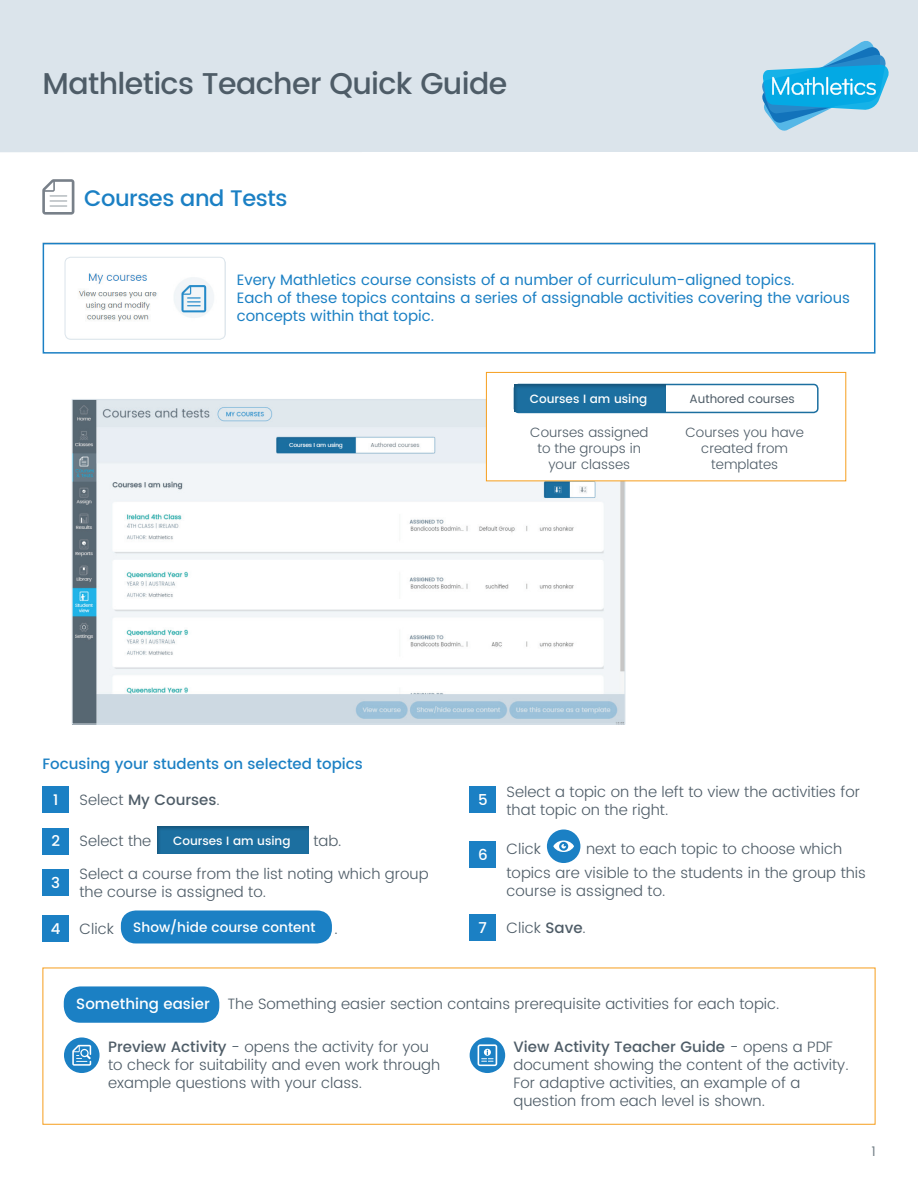
<style>
.page{position:relative;width:918px;height:1188px;background:#fff}
.page>*{position:absolute;margin:0;border:0;box-sizing:border-box;transform-origin:0 0}
.t1{font:500 30px "Poppins";letter-spacing:-.02em;color:#4e5c67}
.t2{font:500 22.5px "Poppins";letter-spacing:-.02em;color:#1b80c4}
.t3{font:300 15px/18px "Poppins";color:#4e5c67}
.t4{font:15px/18px "Poppins";color:#1b80c4}
.t5{font:500 15px "Poppins";color:#1b80c4}
.t6{font:500 15px "Poppins";color:#fff}
.t7{font:500 15px "Poppins";color:#4e5c67}
.t8{font:500 13.65px "Poppins";color:#fff}
.t9{font:300 13.5px/16.2px "Poppins";color:#4e5c67;text-align:center}
.t10{font:13.5px "Poppins";color:#758188}
.t11{font:500 12px "Poppins";color:#fff}
.t12{font:12px "Poppins";color:#4e5c67}
.s1{font-weight:300}
.s2{font-weight:500}
</style>
<div class="page">
<hr style="left:43px;top:242px;width:832px;height:1px;background:#e1e2e2">
<svg style="left:42px;top:179px;width:32px;height:36px"></svg>
<div style="left:43px;top:243px;width:832px;height:111px;border:2px solid #1b80c4"></div>
<img style="left:65px;top:258px;width:159px;height:80px">
<div style="left:65px;top:257px;width:161px;height:83px;border:1px solid #dbe4eb;border-radius:6px"></div>
<div style="left:43px;top:786px;width:26px;height:27px;background:#1b80c4"></div>
<div style="left:43px;top:869px;width:26px;height:27px;background:#1b80c4"></div>
<div style="left:470px;top:786px;width:26px;height:27px;background:#1b80c4"></div>
<div style="left:470px;top:915px;width:26px;height:26px;background:#1b80c4"></div>
<div style="left:547px;top:830px;width:33px;height:33px;background:#1b80c4;border-radius:50%"></div>
<svg style="left:553px;top:841px;width:21px;height:11px"></svg>
<div style="left:470px;top:842px;width:26px;height:26px;background:#1b80c4"></div>
<div style="left:121px;top:910px;width:211px;height:33px;background:#1b80c4;border-radius:15px"></div>
<div style="left:43px;top:915px;width:26px;height:27px;background:#1b80c4"></div>
<div style="left:156px;top:824px;width:153px;height:32px;background:#231f20;opacity:.3"></div>
<div style="left:43px;top:828px;width:26px;height:26px;background:#1b80c4"></div>
<img style="left:74px;top:401px;width:549px;height:321px">
<div style="left:486px;top:372px;width:360px;height:109px;background:#fff;border:1px solid #f69e1d"></div>
<div style="left:514px;top:384px;width:305px;height:29px;border:2px solid #1c6fa0;border-radius:4px"></div>
<div style="left:513px;top:382px;width:153px;height:32px;background:#231f20;opacity:.3"></div>
<div style="left:43px;top:968px;width:832px;height:157px;border:1px solid #f69e1d"></div>
<div style="left:64px;top:1037px;width:36px;height:36px;background:#1b80c4;border-radius:50%"></div>
<svg style="left:72px;top:1045px;width:19px;height:21px"></svg>
<div style="left:470px;top:1037px;width:35px;height:36px;background:#1b80c4;border-radius:50%"></div>
<svg style="left:478px;top:1044px;width:19px;height:22px"></svg>
<div style="left:64px;top:986px;width:155px;height:37px;background:#1b80c4;border-radius:17px"></div>
<div style="left:0;top:0;width:918px;height:152px;background:#dbe4eb"></div>
<svg style="left:762px;top:41px;width:127px;height:90px"></svg>
<h1 class="t1" style="left:43px;top:61px;width:466px">Mathletics Teacher Quick Guide</h1>
<h1 class="t1" style="left:329px;top:61px;width:161px">User Guide</h1>
<h2 class="t2" style="left:84px;top:182px;width:205px">Courses and Tests</h2>
<p class="t4" style="left:237px;top:272px;width:615px">Every Mathletics course consists of a number of curriculum-aligned topics.<br>Each of these topics contains a series of assignable activities covering the various concepts within that topic.</p>
<p class="t11" style="left:530px;top:390px;width:119px">Courses I am using</p>
<p class="t12" style="left:690px;top:390px;width:107px">Authored courses</p>
<p class="t9" style="left:530px;top:424px;width:120px">Courses assigned to the groups in your classes</p>
<p class="t9" style="left:685px;top:424px;width:120px">Courses you have created from templates</p>
<p class="t5" style="left:43px;top:752px;width:322px">Focusing your students on selected topics</p>
<p class="t6" style="left:53px;top:788px;width:7px">1</p>
<p class="t7" style="left:79px;top:788px;width:142px"><span class="s1">Select</span> My Courses<span class="s1">.</span></p>
<p class="t6" style="left:51px;top:830px;width:10px">2</p>
<p class="t3" style="left:79px;top:833px;width:73px">Select the</p>
<p class="t3" style="left:313px;top:833px;width:30px">tab.</p>
<p class="t11" style="left:173px;top:831px;width:119px">Courses I am using</p>
<p class="t6" style="left:51px;top:871px;width:10px">3</p>
<p class="t3" style="left:79px;top:865px;width:351px">Select a course from the list noting which group the course is assigned to.</p>
<p class="t8" style="left:133px;top:917px;width:184px">Show/hide course content</p>
<p class="t6" style="left:51px;top:918px;width:11px">4</p>
<p class="t3" style="left:79px;top:920px;width:36px">Click</p>
<p class="t3" style="left:334px;top:920px;width:5px">.</p>
<p class="t6" style="left:478px;top:788px;width:11px">5</p>
<p class="t3" style="left:507px;top:783px;width:355px">Select a topic on the left to view the activities for that topic on the right.</p>
<p class="t6" style="left:478px;top:844px;width:11px">6</p>
<p class="t3" style="left:507px;top:837px;width:361px;line-height:24px;text-indent:79px">next to each topic to choose which topics are visible to the students in the group this</p>
<p class="t3" style="left:507px;top:882px;width:160px">course is assigned to.</p>
<p class="t3" style="left:507px;top:840px;width:36px">Click</p>
<p class="t6" style="left:479px;top:917px;width:10px">7</p>
<p class="t3" style="left:507px;top:920px;width:81px">Click <span class="s2">Save</span>.</p>
<p class="t6" style="left:76px;top:992px;width:135px">Something easier</p>
<p class="t3" style="left:227px;top:996px;width:554px">The Something easier section contains prerequisite activities for each topic.</p>
<p class="t3" style="left:108px;top:1038px;width:334px"><span class="s2">Preview Activity</span> - opens the activity for you to check for suitability and even work through example questions with your class.</p>
<p class="t3" style="left:513px;top:1038px;width:337px"><span class="s2">View Activity Teacher Guide</span> - opens a PDF document showing the content of the activity.<br>For adaptive activities, an example of a question from each level is shown.</p>
<p class="t10" style="left:868px;top:1142px;width:9px">7</p>
<p class="t10" style="left:871px;top:1142px;width:6px">1</p>
</div>
